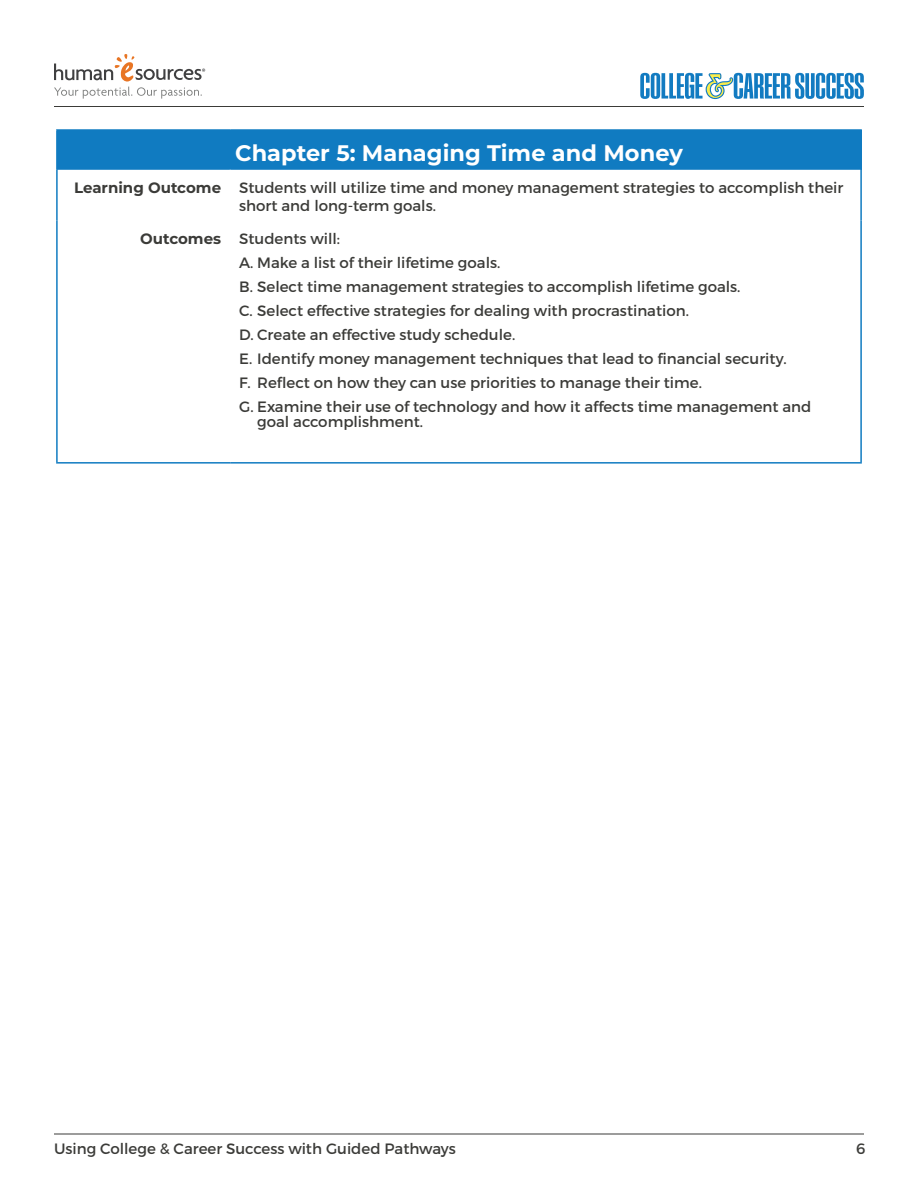
<style>
.page{position:relative;width:918px;height:1188px;background:#fff}
.page>*{position:absolute;margin:0;border:0;box-sizing:border-box;transform-origin:0 0}
.t1{font:700 22.5px "Montserrat";color:#fff}
.Letter_Bullets{font:15px/18px "Montserrat";color:#3b3b38}
.t2{font:700 15px "Montserrat";color:#3b3b38}
</style>
<div class="page">
<hr style="left:54px;top:1134px;width:810px;height:1px;background:#3b3b38">
<hr style="left:54px;top:106px;width:810px;height:1px;background:#3b3b38">
<svg style="left:54px;top:54px;width:151px;height:45px"></svg>
<svg style="left:640px;top:73px;width:224px;height:26px"></svg>
<div style="left:57px;top:130px;width:804px;height:40px;background:#107bc1"></div>
<hr style="left:56px;top:129px;width:174px;height:2px;background:#107bc1">
<hr style="left:56px;top:131px;width:2px;height:39px;background:#107bc1">
<hr style="left:230px;top:129px;width:632px;height:2px;background:#107bc1">
<hr style="left:860px;top:131px;width:2px;height:39px;background:#107bc1">
<hr style="left:56px;top:170px;width:2px;height:50px;background:#107bc1">
<hr style="left:860px;top:170px;width:2px;height:50px;background:#107bc1">
<hr style="left:56px;top:220px;width:2px;height:242px;background:#107bc1">
<hr style="left:860px;top:220px;width:2px;height:242px;background:#107bc1">
<hr style="left:56px;top:462px;width:174px;height:2px;background:#107bc1">
<hr style="left:230px;top:462px;width:632px;height:2px;background:#107bc1">
<p class="t1" style="left:235px;top:137px;width:449px">Chapter 5: Managing Time and Money</p>
<p class="t2" style="left:74px;top:177px;width:149px">Learning Outcome</p>
<p class="Letter_Bullets" style="left:239px;top:179px;width:606px">Students will utilize time and money management strategies to accomplish their short and long-term goals.</p>
<p class="t2" style="left:140px;top:228px;width:83px">Outcomes</p>
<p class="Letter_Bullets" style="left:239px;top:229px;width:103px">Students will:</p>
<p class="Letter_Bullets" style="left:239px;top:253px;width:263px">A. Make a list of their lifetime goals.</p>
<p class="Letter_Bullets" style="left:239px;top:277px;width:503px">B. Select time management strategies to accomplish lifetime goals.</p>
<p class="Letter_Bullets" style="left:239px;top:301px;width:451px">C. Select effective strategies for dealing with procrastination.</p>
<p class="Letter_Bullets" style="left:239px;top:325px;width:278px">D. Create an effective study schedule.</p>
<p class="Letter_Bullets" style="left:239px;top:349px;width:549px">E. Identify money management techniques that lead to financial security.</p>
<p class="Letter_Bullets" style="left:239px;top:373px;width:464px">F. Reflect on how they can use priorities to manage their time.</p>
<p class="Letter_Bullets" style="left:257px;top:399px;width:556px;line-height:15px;text-indent:-18px">G. Examine their use of technology and how it affects time management and goal accomplishment.</p>
<p class="Letter_Bullets" style="left:54px;top:1140px;width:403px">Using College &amp; Career Success with Guided Pathways</p>
<p class="Letter_Bullets" style="left:856px;top:1140px;width:11px">6</p>
</div>
